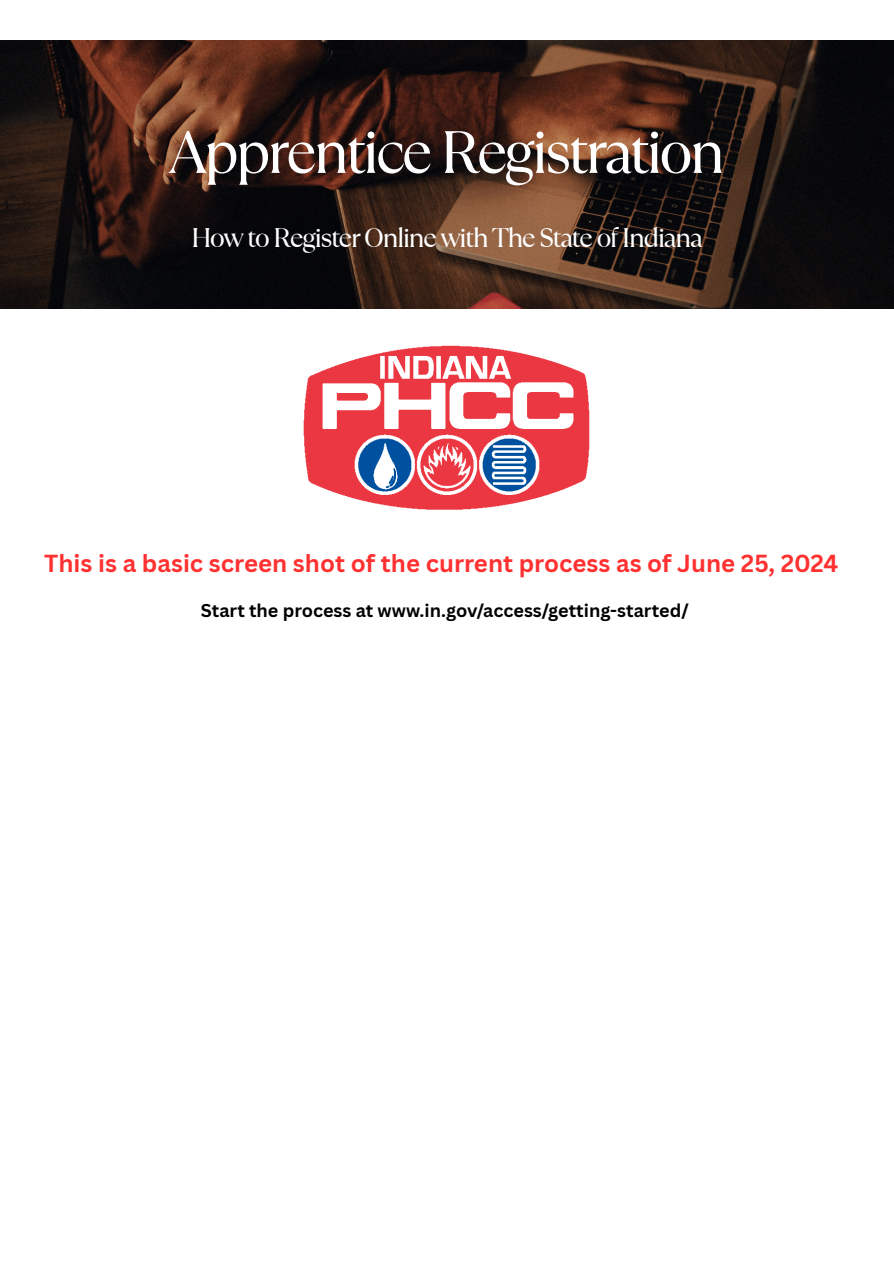
<style>
.page{position:relative;width:894px;height:1263px;background:#fff}
.page>*{position:absolute;margin:0;border:0;box-sizing:border-box;transform-origin:0 0}
.t1{font:59.55px "TT Ramillas";letter-spacing:-.065em;color:#fff}
.t2{font:26.85px "TT Ramillas";letter-spacing:-.065em;color:#fff}
.t3{font:700 24px "Canva Sans";color:#ff3131}
.t4{font:700 18px "Canva Sans";color:#000}
</style>
<div class="page">
<img style="left:0;top:40px;width:893px;height:268px">
<img style="left:303px;top:345px;width:287px;height:165px">
<p class="t1" style="left:168px;top:111px;width:558px">Apprentice Registration</p>
<p class="t2" style="left:191px;top:219px;width:513px">How to Register Online with The State of Indiana</p>
<h1 class="t3" style="left:44px;top:546px;width:795px">This is a basic screen shot of the current process as of June 25, 2024</h1>
<p class="t4" style="left:201px;top:597px;width:489px">Start the process at www.in.gov/access/getting-started/</p>
</div>
